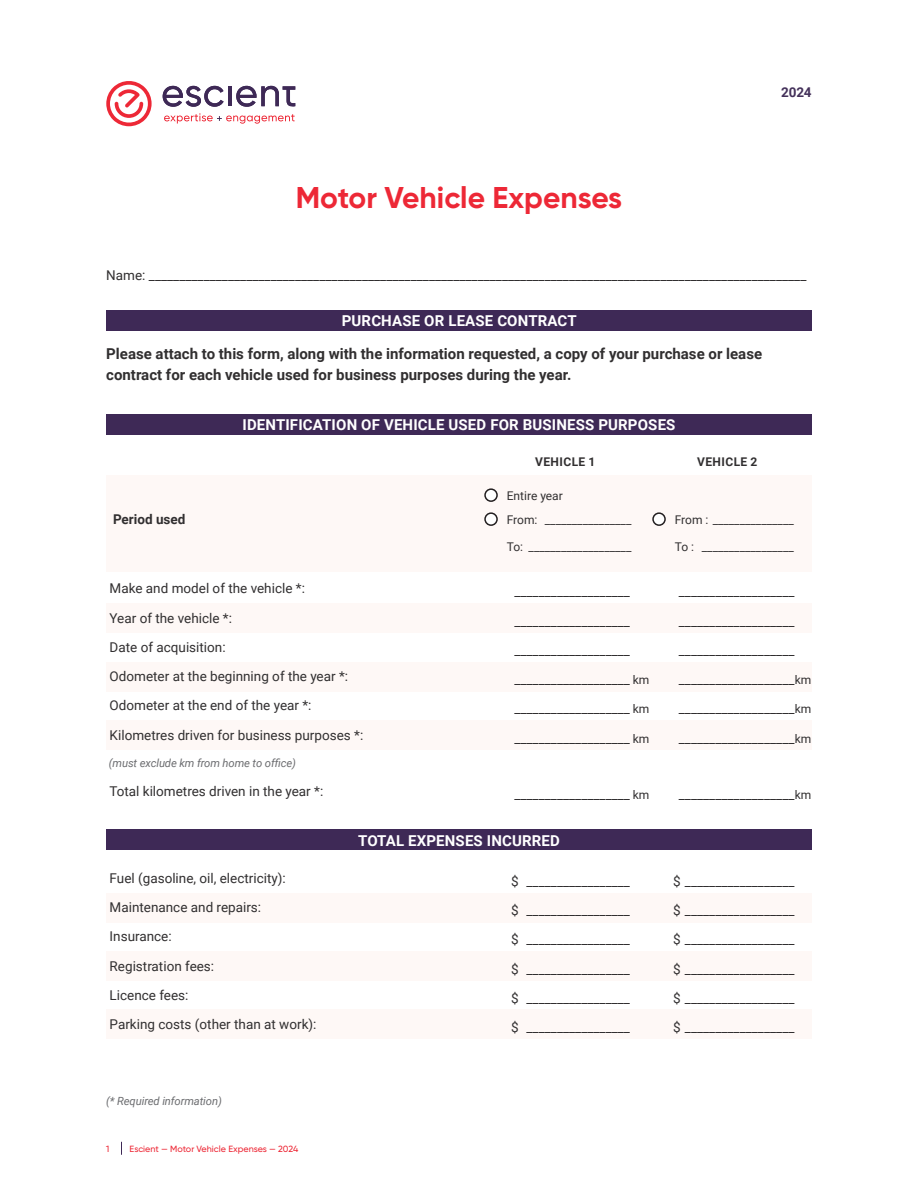
<style>
.page{position:relative;width:918px;height:1188px;background:#fff}
.page>*{position:absolute;margin:0;border:0;box-sizing:border-box;transform-origin:0 0}
.t1{font:700 30px "Gilroy";color:#ed2836}
.t2{font:700 15px/21px "Roboto";color:#312f30}
.t3{font:700 15px "Roboto";letter-spacing:.01em;color:#fff}
.Paragraph_Style_1{font:13.5px "Roboto";color:#312f30}
.t4{font:700 13.5px "Roboto";color:#312f30}
.t5{font:700 13.5px "Roboto";color:#44315a}
.t6{font:12px "Roboto";letter-spacing:-.005em;color:#312f30}
.t7{font:700 12px "Roboto";letter-spacing:.035em;color:#312f30}
.t8{font:italic 11.25px "Roboto";letter-spacing:-.01em;color:#6c6d70}
.t9{font:500 9px "Gilroy";color:#ed2836}
.s1{font-size:12px}
</style>
<div class="page">
<div style="left:106px;top:603px;width:706px;height:30px;background:#fef8f6"></div>
<div style="left:106px;top:662px;width:706px;height:30px;background:#fef8f6"></div>
<div style="left:106px;top:720px;width:706px;height:30px;background:#fef8f6"></div>
<div style="left:106px;top:893px;width:706px;height:30px;background:#fef8f6"></div>
<div style="left:106px;top:951px;width:706px;height:30px;background:#fef8f6"></div>
<div style="left:106px;top:1009px;width:706px;height:30px;background:#fef8f6"></div>
<svg style="left:121px;top:1142px;width:1px;height:13px"></svg>
<div style="left:106px;top:475px;width:706px;height:97px;background:#fef8f6"></div>
<div style="left:106px;top:310px;width:706px;height:21px;background:#3e2956"></div>
<div style="left:106px;top:414px;width:706px;height:20px;background:#3e2956"></div>
<div style="left:106px;top:830px;width:706px;height:20px;background:#3e2956"></div>
<div style="left:485px;top:489px;width:12px;height:12px;background:#fff;border-radius:50%"></div>
<div style="left:484px;top:488px;width:14px;height:14px;border:2px solid #231f20;border-radius:50%"></div>
<div style="left:485px;top:513px;width:12px;height:12px;background:#fff;border-radius:50%"></div>
<div style="left:484px;top:512px;width:14px;height:14px;border:2px solid #231f20;border-radius:50%"></div>
<div style="left:653px;top:513px;width:12px;height:12px;background:#fff;border-radius:50%"></div>
<div style="left:652px;top:512px;width:14px;height:14px;border:2px solid #231f20;border-radius:50%"></div>
<svg style="left:106px;top:81px;width:46px;height:45px"></svg>
<svg style="left:163px;top:86px;width:61px;height:21px"></svg>
<hr style="left:228px;top:86px;width:3px;height:20px;background:#3e2956">
<svg style="left:236px;top:86px;width:59px;height:21px"></svg>
<svg style="left:164px;top:113px;width:131px;height:11px"></svg>
<p class="t1" style="left:296px;top:178px;width:328px">Motor Vehicle Expenses</p>
<p class="t5" style="left:781px;top:83px;width:32px">2024</p>
<p class="Paragraph_Style_1" style="left:106px;top:266px;width:702px">Name: ____________________________________________________________________________________________________________</p>
<p class="t3" style="left:342px;top:310px;width:236px">PURCHASE OR LEASE CONTRACT</p>
<p class="t2" style="left:106px;top:343px;width:657px">Please attach to this form, along with the information requested, a copy of your purchase or lease contract for each vehicle used for business purposes during the year.</p>
<p class="t3" style="left:243px;top:414px;width:435px">IDENTIFICATION OF VEHICLE USED FOR BUSINESS PURPOSES</p>
<p class="t7" style="left:535px;top:453px;width:62px">VEHICLE 1</p>
<p class="t7" style="left:697px;top:453px;width:62px">VEHICLE 2</p>
<p class="t6" style="left:507px;top:487px;width:58px">Entire year</p>
<p class="t4" style="left:113px;top:509px;width:74px">Period used</p>
<p class="t6" style="left:507px;top:511px;width:126px">From: ________________</p>
<p class="t6" style="left:675px;top:511px;width:121px">From : _______________</p>
<p class="t6" style="left:507px;top:538px;width:126px">To: ___________________</p>
<p class="t6" style="left:675px;top:538px;width:121px">To : _________________</p>
<p class="Paragraph_Style_1" style="left:110px;top:579px;width:197px">Make and model of the vehicle *:</p>
<p class="Paragraph_Style_1" style="left:514px;top:582px;width:117px">___________________</p>
<p class="Paragraph_Style_1" style="left:679px;top:582px;width:117px">___________________</p>
<p class="Paragraph_Style_1" style="left:110px;top:608px;width:124px">Year of the vehicle *:</p>
<p class="Paragraph_Style_1" style="left:514px;top:611px;width:117px">___________________</p>
<p class="Paragraph_Style_1" style="left:679px;top:611px;width:117px">___________________</p>
<p class="Paragraph_Style_1" style="left:110px;top:638px;width:117px">Date of acquisition:</p>
<p class="Paragraph_Style_1" style="left:514px;top:641px;width:117px">___________________</p>
<p class="Paragraph_Style_1" style="left:679px;top:641px;width:117px">___________________</p>
<p class="Paragraph_Style_1" style="left:110px;top:667px;width:240px">Odometer at the beginning of the year *:</p>
<p class="Paragraph_Style_1" style="left:514px;top:670px;width:137px">___________________ <span class="s1">km</span></p>
<p class="Paragraph_Style_1" style="left:679px;top:670px;width:134px">___________________<span class="s1">km</span></p>
<p class="Paragraph_Style_1" style="left:110px;top:696px;width:203px">Odometer at the end of the year *:</p>
<p class="Paragraph_Style_1" style="left:514px;top:699px;width:137px">___________________ <span class="s1">km</span></p>
<p class="Paragraph_Style_1" style="left:679px;top:699px;width:134px">___________________<span class="s1">km</span></p>
<p class="Paragraph_Style_1" style="left:110px;top:725px;width:255px">Kilometres driven for business purposes *:</p>
<p class="Paragraph_Style_1" style="left:514px;top:728px;width:137px">___________________ <span class="s1">km</span></p>
<p class="Paragraph_Style_1" style="left:679px;top:728px;width:134px">___________________<span class="s1">km</span></p>
<p class="t8" style="left:109px;top:755px;width:189px">(must exclude km from home to office)</p>
<p class="Paragraph_Style_1" style="left:109px;top:782px;width:215px">Total kilometres driven in the year *:</p>
<p class="Paragraph_Style_1" style="left:514px;top:785px;width:137px">___________________ <span class="s1">km</span></p>
<p class="Paragraph_Style_1" style="left:679px;top:785px;width:134px">___________________<span class="s1">km</span></p>
<p class="t3" style="left:358px;top:830px;width:203px">TOTAL EXPENSES INCURRED</p>
<p class="Paragraph_Style_1" style="left:110px;top:868px;width:178px">Fuel (gasoline, oil, electricity):</p>
<p class="Paragraph_Style_1" style="left:511px;top:871px;width:120px">$ _________________</p>
<p class="Paragraph_Style_1" style="left:673px;top:871px;width:123px">$ __________________</p>
<p class="Paragraph_Style_1" style="left:110px;top:898px;width:153px">Maintenance and repairs:</p>
<p class="Paragraph_Style_1" style="left:511px;top:901px;width:120px">$ _________________</p>
<p class="Paragraph_Style_1" style="left:673px;top:901px;width:123px">$ __________________</p>
<p class="Paragraph_Style_1" style="left:110px;top:927px;width:64px">Insurance:</p>
<p class="Paragraph_Style_1" style="left:511px;top:930px;width:120px">$ _________________</p>
<p class="Paragraph_Style_1" style="left:673px;top:930px;width:123px">$ __________________</p>
<p class="Paragraph_Style_1" style="left:110px;top:956px;width:106px">Registration fees:</p>
<p class="Paragraph_Style_1" style="left:511px;top:959px;width:120px">$ _________________</p>
<p class="Paragraph_Style_1" style="left:673px;top:959px;width:123px">$ __________________</p>
<p class="Paragraph_Style_1" style="left:110px;top:985px;width:80px">Licence fees:</p>
<p class="Paragraph_Style_1" style="left:511px;top:988px;width:120px">$ _________________</p>
<p class="Paragraph_Style_1" style="left:673px;top:988px;width:123px">$ __________________</p>
<p class="Paragraph_Style_1" style="left:110px;top:1015px;width:208px">Parking costs (other than at work):</p>
<p class="Paragraph_Style_1" style="left:511px;top:1018px;width:120px">$ _________________</p>
<p class="Paragraph_Style_1" style="left:673px;top:1018px;width:123px">$ __________________</p>
<p class="t8" style="left:106px;top:1093px;width:117px">(* Required information)</p>
<p class="t9" style="left:106px;top:1143px;width:5px">1</p>
<p class="t9" style="left:130px;top:1143px;width:170px">Escient — Motor Vehicle Expenses — 2024</p>
</div>
